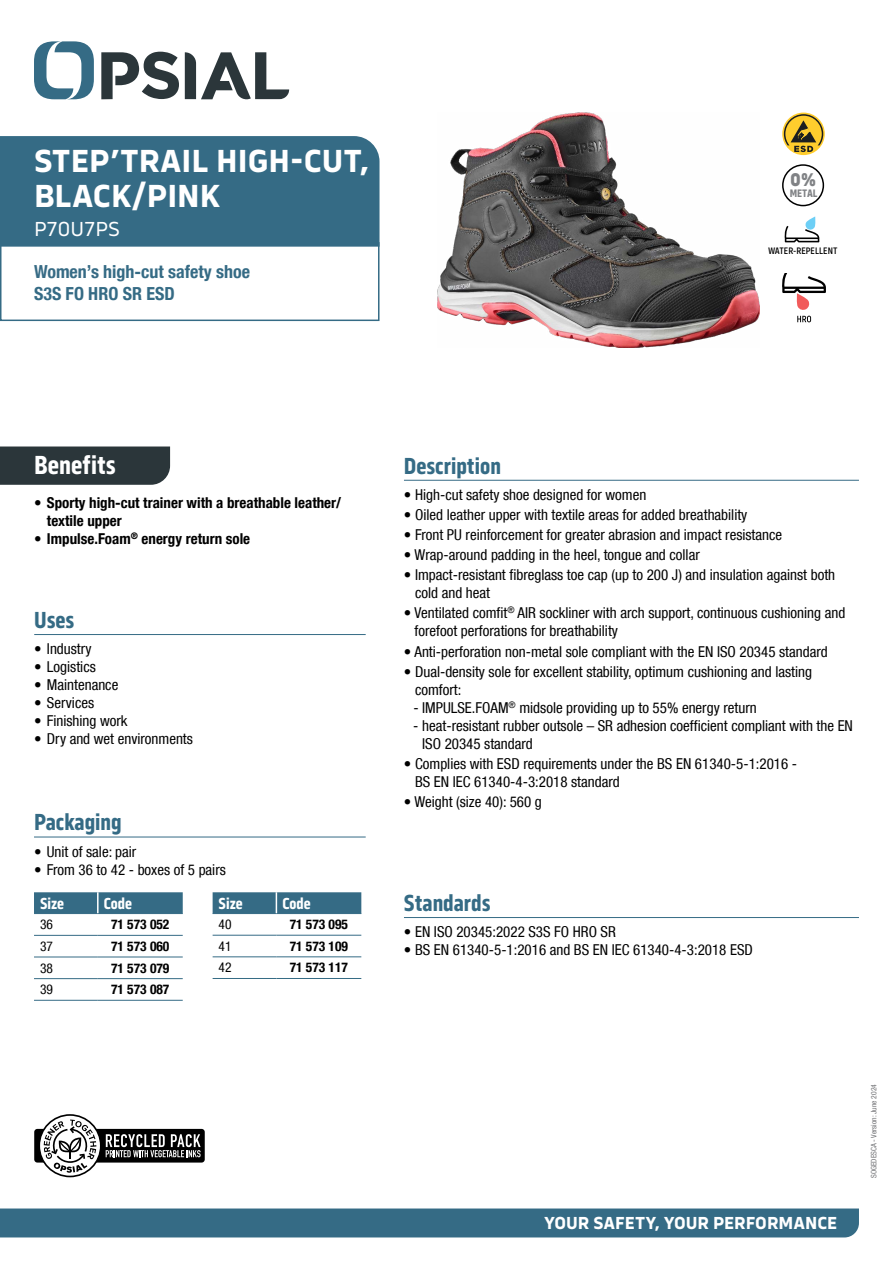
<style>
.page{position:relative;width:893px;height:1263px;background:#fff}
.page>*{position:absolute;margin:0;border:0;box-sizing:border-box;transform-origin:0 0}
.t1{font:700 33px/34.5px "Serca";color:#fff}
.t2{font:700 27px "Serca Condensed";color:#fff}
.t3{font:700 24px "Serca Condensed";color:#356b85}
.t4{font:21px "Serca";color:#fff}
.t5{font:800 19.05px "Serca";color:#808285;scale:.9 1}
.t6{font:700 condensed 18px/21.6px "Helvetica Neue LT Com";color:#356b85}
.t7{font:700 18px "Serca";color:#fff}
.t8{font:700 16.5px "Serca Condensed";color:#fff}
.t9{font:condensed 15px/18px "Helvetica Neue LT Com";color:#000}
.t10{font:700 condensed 15px/18px "Helvetica Neue LT Com";color:#000}
.t11{font:700 condensed 13.5px "Helvetica Neue LT Com";color:#000}
.t12{font:condensed 13.5px "Helvetica Neue LT Com";color:#000}
.t13{font:700 11.25px "Serca Condensed";letter-spacing:-.01em;color:#808285}
.t14{font:500 9.75px "Serca Condensed";color:#000}
.t15{font:condensed 7.5px "Helvetica Neue LT Com";color:#6d6e71}
.s1{color:#376b85}
</style>
<div class="page">
<svg style="left:34px;top:41px;width:60px;height:58px"></svg>
<svg style="left:185px;top:52px;width:104px;height:48px"></svg>
<svg style="left:101px;top:52px;width:78px;height:47px"></svg>
<div style="left:0;top:1208px;width:859px;height:29px;background:#356b85"></div>
<hr style="left:34px;top:837px;width:332px;height:1px;background:#356b85">
<div style="left:34px;top:892px;width:149px;height:21px;background:#356b85"></div>
<hr style="left:34px;top:913px;width:64px;height:1px;background:#356b85">
<hr style="left:98px;top:913px;width:85px;height:1px;background:#356b85">
<hr style="left:34px;top:935px;width:64px;height:1px;background:#356b85">
<hr style="left:98px;top:935px;width:85px;height:1px;background:#356b85">
<hr style="left:34px;top:957px;width:64px;height:1px;background:#356b85">
<hr style="left:98px;top:957px;width:85px;height:1px;background:#356b85">
<hr style="left:34px;top:978px;width:64px;height:1px;background:#356b85">
<hr style="left:98px;top:978px;width:85px;height:1px;background:#356b85">
<hr style="left:34px;top:1000px;width:64px;height:1px;background:#356b85">
<hr style="left:98px;top:1000px;width:85px;height:1px;background:#356b85">
<hr style="left:97px;top:892px;width:2px;height:21px;background:#fff">
<hr style="left:213px;top:913px;width:63px;height:1px;background:#356b85">
<hr style="left:276px;top:913px;width:85px;height:1px;background:#356b85">
<hr style="left:213px;top:935px;width:63px;height:1px;background:#356b85">
<hr style="left:276px;top:935px;width:85px;height:1px;background:#356b85">
<hr style="left:213px;top:956px;width:63px;height:1px;background:#356b85">
<hr style="left:276px;top:956px;width:85px;height:1px;background:#356b85">
<hr style="left:213px;top:978px;width:63px;height:1px;background:#356b85">
<hr style="left:276px;top:978px;width:85px;height:1px;background:#356b85">
<div style="left:213px;top:892px;width:148px;height:21px;background:#356b85"></div>
<hr style="left:404px;top:480px;width:455px;height:1px;background:#356b85">
<div style="left:0;top:446px;width:170px;height:39px;background:#2b363a"></div>
<div style="left:0;top:242px;width:379px;height:79px;border:2px solid #356b85"></div>
<div style="left:0;top:136px;width:379px;height:111px;background:#356b85"></div>
<hr style="left:34px;top:634px;width:332px;height:1px;background:#356b85">
<div style="left:782px;top:164px;width:42px;height:42px;border:1px solid #000;border-radius:50%"></div>
<svg style="left:784px;top:216px;width:35px;height:26px"></svg>
<svg style="left:782px;top:273px;width:44px;height:49px"></svg>
<svg style="left:782px;top:113px;width:42px;height:42px"></svg>
<svg style="left:784px;top:114px;width:39px;height:38px"></svg>
<hr style="left:404px;top:917px;width:455px;height:1px;background:#356b85">
<div style="left:34px;top:1129px;width:171px;height:33px;background:#000;border-radius:3px"></div>
<svg style="left:38px;top:1114px;width:163px;height:63px"></svg>
<img style="left:438px;top:113px;width:321px;height:235px">
<h1 class="t1" style="left:34px;top:143px;width:336px">STEP’TRAIL HIGH-CUT,<br>BLACK/PINK</h1>
<h3 class="t4" style="left:34px;top:217px;width:87px">P70U7PS</h3>
<p class="t6" style="left:34px;top:261px;width:218px"><span class="s1">Women’s</span> high-cut safety shoe<br>S3S FO HRO SR ESD</p>
<p class="t5" style="left:790px;top:168px;width:30px">0%</p>
<p class="t13" style="left:790px;top:186px;width:29px">METAL</p>
<p class="t14" style="left:768px;top:245px;width:71px">WATER-REPELLENT</p>
<h2 class="t2" style="left:34px;top:449px;width:83px">Benefits</h2>
<h3 class="t3" style="left:404px;top:452px;width:98px">Description</h3>
<p class="t10" style="left:47px;top:494px;width:296px;text-indent:-13px">• Sporty high-cut trainer with a breathable leather/ textile upper</p>
<p class="t10" style="left:34px;top:530px;width:218px">• Impulse.Foam<sup>®</sup> energy return sole</p>
<h3 class="t3" style="left:34px;top:606px;width:42px">Uses</h3>
<p class="t9" style="left:34px;top:640px;width:59px">• Industry</p>
<p class="t9" style="left:34px;top:658px;width:63px">• Logistics</p>
<p class="t9" style="left:34px;top:676px;width:86px">• Maintenance</p>
<p class="t9" style="left:34px;top:694px;width:61px">• Services</p>
<p class="t9" style="left:34px;top:712px;width:95px">• Finishing work</p>
<p class="t9" style="left:34px;top:730px;width:160px">• Dry and wet environments</p>
<h3 class="t3" style="left:34px;top:808px;width:89px">Packaging</h3>
<p class="t9" style="left:34px;top:842px;width:104px">• Unit of sale: pair</p>
<p class="t9" style="left:34px;top:860px;width:193px">• From 36 to 42 - boxes of 5 pairs</p>
<p class="t8" style="left:40px;top:894px;width:26px">Size</p>
<p class="t8" style="left:104px;top:894px;width:30px">Code</p>
<p class="t12" style="left:40px;top:917px;width:14px">36</p>
<p class="t11" style="left:111px;top:916px;width:60px">71 573 052</p>
<p class="t12" style="left:40px;top:938px;width:14px">37</p>
<p class="t11" style="left:111px;top:938px;width:60px">71 573 060</p>
<p class="t12" style="left:40px;top:960px;width:14px">38</p>
<p class="t11" style="left:111px;top:960px;width:60px">71 573 079</p>
<p class="t12" style="left:40px;top:981px;width:14px">39</p>
<p class="t11" style="left:111px;top:981px;width:60px">71 573 087</p>
<p class="t8" style="left:219px;top:894px;width:26px">Size</p>
<p class="t8" style="left:282px;top:894px;width:30px">Code</p>
<p class="t12" style="left:219px;top:916px;width:14px">40</p>
<p class="t11" style="left:290px;top:916px;width:60px">71 573 095</p>
<p class="t12" style="left:219px;top:938px;width:14px">41</p>
<p class="t11" style="left:290px;top:938px;width:60px">71 573 109</p>
<p class="t12" style="left:219px;top:960px;width:14px">42</p>
<p class="t11" style="left:290px;top:959px;width:60px">71 573 117</p>
<p class="t9" style="left:404px;top:485px;width:244px">• High-cut safety shoe designed for women</p>
<p class="t9" style="left:404px;top:505px;width:345px">• Oiled leather upper with textile areas for added breathability</p>
<p class="t9" style="left:404px;top:525px;width:380px">• Front PU reinforcement for greater abrasion and impact resistance</p>
<p class="t9" style="left:404px;top:546px;width:297px">• Wrap-around padding in the heel, tongue and collar</p>
<p class="t9" style="left:415px;top:566px;width:422px;text-indent:-11px">• Impact-resistant fibreglass toe cap (up to 200 J) and insulation against both cold and heat</p>
<p class="t9" style="left:414px;top:604px;width:432px;text-indent:-11px">• Ventilated comfit<sup>®</sup> AIR sockliner with arch support, continuous cushioning and forefoot perforations for breathability</p>
<p class="t9" style="left:404px;top:642px;width:425px">• Anti-perforation non-metal sole compliant with the EN ISO 20345 standard</p>
<p class="t9" style="left:415px;top:662px;width:398px;text-indent:-11px">• Dual-density sole for excellent stability, optimum cushioning and lasting comfort:</p>
<p class="t9" style="left:413px;top:698px;width:345px">- IMPULSE.FOAM<sup>®</sup> midsole providing up to 55% energy return</p>
<p class="t9" style="left:422px;top:716px;width:432px;text-indent:-9px">- heat-resistant rubber outsole – SR adhesion coefficient compliant with the EN<br>ISO 20345 standard</p>
<p class="t9" style="left:415px;top:754px;width:384px;text-indent:-11px">• Complies with ESD requirements under the BS EN 61340-5-1:2016 -<br>BS EN IEC 61340-4-3:2018 standard</p>
<p class="t9" style="left:404px;top:792px;width:139px">• Weight (size 40): 560 g</p>
<h3 class="t3" style="left:404px;top:889px;width:88px">Standards</h3>
<p class="t9" style="left:404px;top:922px;width:213px">• EN ISO 20345:2022 S3S FO HRO SR</p>
<p class="t9" style="left:404px;top:940px;width:350px">• BS EN 61340-5-1:2016 and BS EN IEC 61340-4-3:2018 ESD</p>
<p class="t7" style="left:544px;top:1212px;width:295px">YOUR SAFETY, YOUR PERFORMANCE</p>
<p class="t15" style="left:869px;top:1178px;width:95px;rotate:-90deg">SOGEDESCA - Version: June 2024</p>
</div>
